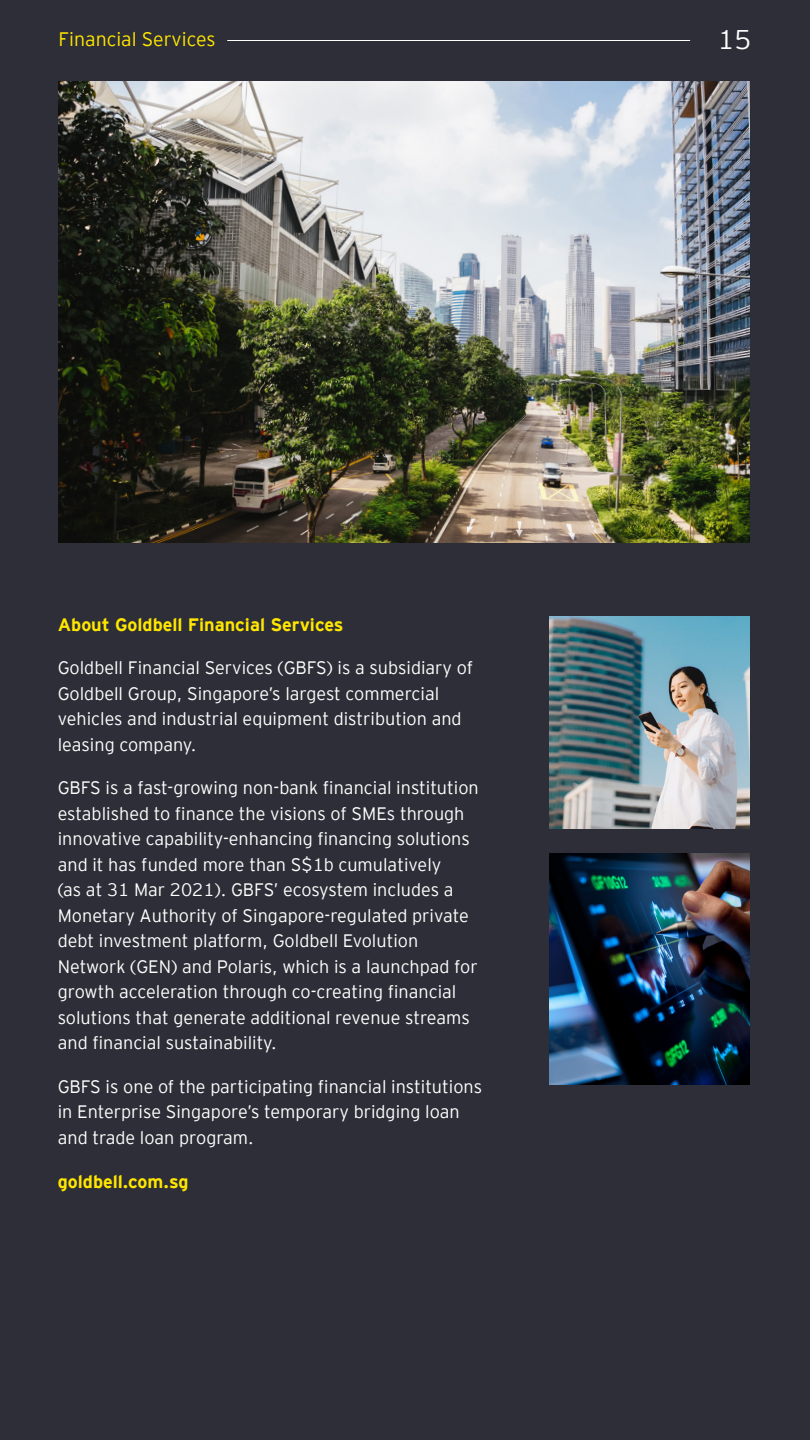
<style>
.page{position:relative;width:810px;height:1440px;background:#2e2e38}
.page>*{position:absolute;margin:0;border:0;box-sizing:border-box;transform-origin:0 0}
.t1{font:300 27px "EY Interstate";color:#fff}
.t2{font:300 19.5px "EY Interstate";color:#ffe600}
.t3{font:300 18px/25.5px "EY Interstate";color:#fff}
.t4{font:700 18px "EY Interstate";color:#ffe600}
</style>
<div class="page">
<img style="left:549px;top:854px;width:201px;height:230px">
<img style="left:58px;top:82px;width:692px;height:461px">
<img style="left:549px;top:616px;width:200px;height:212px">
<hr style="left:227px;top:40px;width:463px;height:1px;background:#fff">
<p class="t2" style="left:58px;top:25px;width:158px">Financial Services</p>
<p class="t4" style="left:58px;top:612px;width:287px">About Goldbell Financial Services</p>
<p class="t3" style="left:58px;top:654px;width:417px">Goldbell Financial Services (GBFS) is a subsidiary of Goldbell Group, Singapore’s largest commercial vehicles and industrial equipment distribution and leasing company.</p>
<p class="t3" style="left:58px;top:774px;width:423px">GBFS is a fast-growing non-bank financial institution established to finance the visions of SMEs through innovative capability-enhancing financing solutions and it has funded more than S$1b cumulatively<br>(as at 31 Mar 2021). GBFS’ ecosystem includes a Monetary Authority of Singapore-regulated private debt investment platform, Goldbell Evolution Network (GEN) and Polaris, which is a launchpad for growth acceleration through co-creating financial solutions that generate additional revenue streams and financial sustainability.</p>
<p class="t3" style="left:58px;top:1073px;width:426px">GBFS is one of the participating financial institutions in Enterprise Singapore’s temporary bridging loan and trade loan program.</p>
<p class="t4" style="left:58px;top:1168px;width:132px">goldbell.com.sg</p>
<h1 class="t1" style="left:718px;top:20px;width:35px">15</h1>
</div>
